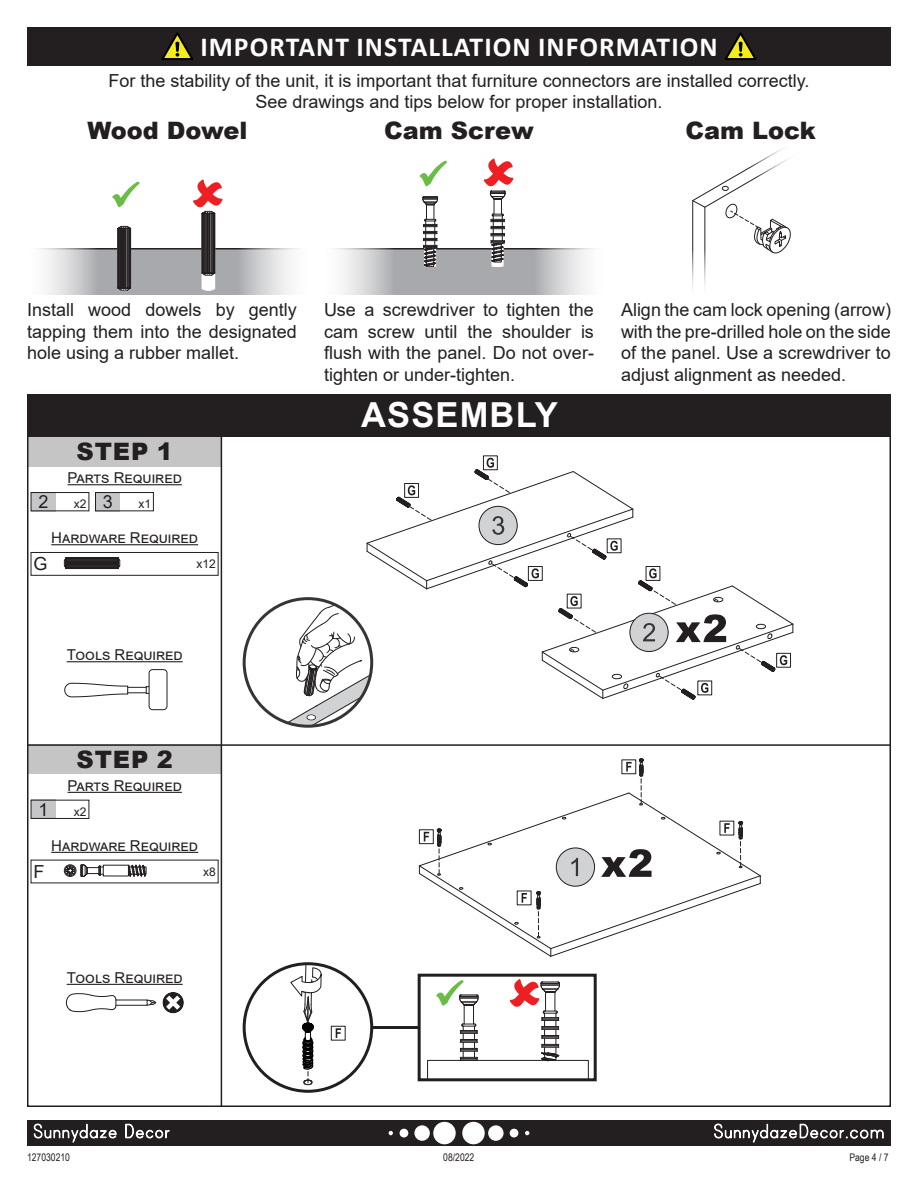
<style>
.page{position:relative;width:918px;height:1188px;background:#fff}
.page>*{position:absolute;margin:0;border:0;box-sizing:border-box;transform-origin:0 0}
.t1{font:700 34.5px "Arial";letter-spacing:.035em;color:#fff}
.t2{font:700 27.6px "Calibri";letter-spacing:.04em;color:#fff}
.t3{font:900 24px "Arial";color:#231f20}
.t4{font:18px/21.6px "Arial";color:#231f20;text-align:justify}
.t5{font:15px "Arial";color:#231f20}
.t6{font:12px "Arial";color:#231f20}
.t7{font:10.5px "Arial Narrow";color:#231f20}
</style>
<div class="page">
<div style="left:27px;top:1120px;width:864px;height:26px;background:#231f20"></div>
<div style="left:462px;top:1122px;width:23px;height:22px;background:#fff;border-radius:50%"></div>
<div style="left:488px;top:1125px;width:16px;height:16px;background:#fff;border-radius:50%"></div>
<div style="left:510px;top:1129px;width:8px;height:8px;background:#fff;border-radius:50%"></div>
<svg style="left:525px;top:1131px;width:4px;height:4px"></svg>
<div style="left:433px;top:1122px;width:23px;height:22px;background:#fff;border-radius:50%"></div>
<div style="left:414px;top:1125px;width:16px;height:16px;background:#fff;border-radius:50%"></div>
<div style="left:400px;top:1129px;width:8px;height:8px;background:#fff;border-radius:50%"></div>
<svg style="left:389px;top:1131px;width:4px;height:4px"></svg>
<svg style="left:34px;top:1123px;width:83px;height:20px"></svg>
<svg style="left:125px;top:1124px;width:45px;height:15px"></svg>
<svg style="left:714px;top:1123px;width:170px;height:20px"></svg>
<div style="left:323px;top:249px;width:281px;height:46px;background:#a8a9ad"></div>
<hr style="left:323px;top:248px;width:281px;height:2px;background:#231f20">
<svg style="left:323px;top:248px;width:71px;height:47px;background:#ddddde"></svg>
<svg style="left:533px;top:248px;width:71px;height:47px;background:#dadbdc"></svg>
<div style="left:27px;top:249px;width:281px;height:46px;background:#a8a9ad"></div>
<hr style="left:27px;top:248px;width:281px;height:2px;background:#231f20">
<svg style="left:27px;top:248px;width:71px;height:47px;background:#ddddde"></svg>
<svg style="left:237px;top:248px;width:71px;height:47px;background:#dbdbdd"></svg>
<svg style="left:117px;top:225px;width:14px;height:66px"></svg>
<hr style="left:130px;top:229px;width:1px;height:59px;background:#231f20">
<hr style="left:129px;top:229px;width:1px;height:59px;background:#231f20">
<hr style="left:128px;top:229px;width:1px;height:59px;background:#231f20">
<hr style="left:127px;top:229px;width:1px;height:59px;background:#231f20">
<hr style="left:125px;top:229px;width:1px;height:59px;background:#231f20">
<hr style="left:120px;top:229px;width:1px;height:59px;background:#231f20">
<hr style="left:119px;top:229px;width:1px;height:59px;background:#231f20">
<hr style="left:118px;top:229px;width:1px;height:59px;background:#231f20">
<hr style="left:210px;top:214px;width:1px;height:59px;background:#231f20">
<hr style="left:203px;top:214px;width:1px;height:59px;background:#231f20">
<hr style="left:215px;top:214px;width:1px;height:59px;background:#231f20">
<hr style="left:208px;top:214px;width:1px;height:59px;background:#231f20">
<hr style="left:207px;top:214px;width:1px;height:59px;background:#231f20">
<svg style="left:202px;top:224px;width:14px;height:67px"></svg>
<hr style="left:214px;top:214px;width:1px;height:59px;background:#231f20">
<hr style="left:213px;top:214px;width:1px;height:59px;background:#231f20">
<hr style="left:212px;top:214px;width:1px;height:59px;background:#231f20">
<hr style="left:211px;top:214px;width:1px;height:59px;background:#231f20">
<hr style="left:209px;top:214px;width:1px;height:59px;background:#231f20">
<hr style="left:205px;top:214px;width:1px;height:59px;background:#231f20">
<hr style="left:204px;top:214px;width:1px;height:59px;background:#231f20">
<hr style="left:202px;top:214px;width:1px;height:59px;background:#231f20">
<svg style="left:193px;top:179px;width:30px;height:35px"></svg>
<svg style="left:112px;top:181px;width:28px;height:27px"></svg>
<svg style="left:419px;top:196px;width:39px;height:71px"></svg>
<svg style="left:419px;top:160px;width:28px;height:27px"></svg>
<svg style="left:692px;top:148px;width:99px;height:140px"></svg>
<svg style="left:484px;top:158px;width:42px;height:109px"></svg>
<hr style="left:221px;top:396px;width:1px;height:711px;background:#231f20">
<svg style="left:287px;top:458px;width:507px;height:269px"></svg>
<svg style="left:418px;top:758px;width:343px;height:199px"></svg>
<hr style="left:372px;top:1026px;width:47px;height:3px;background:#231f20">
<div style="left:243px;top:962px;width:130px;height:131px;border:3px solid #231f20;border-radius:50%"></div>
<svg style="left:290px;top:964px;width:32px;height:122px"></svg>
<svg style="left:335px;top:1028px;width:7px;height:10px"></svg>
<div style="left:331px;top:1026px;width:15px;height:15px;border:1px solid #231f20"></div>
<svg style="left:336px;top:1028px;width:5px;height:10px"></svg>
<div style="left:427px;top:1060px;width:162px;height:20px;border:1px solid #231f20"></div>
<div style="left:418px;top:974px;width:179px;height:107px;border:3px solid #231f20"></div>
<svg style="left:436px;top:980px;width:43px;height:81px"></svg>
<svg style="left:510px;top:979px;width:50px;height:82px"></svg>
<div style="left:27px;top:437px;width:195px;height:29px;background:#c6c5c5"></div>
<div style="left:27px;top:394px;width:864px;height:43px;background:#231f20"></div>
<hr style="left:68px;top:484px;width:114px;height:1px;background:#231f20">
<hr style="left:51px;top:544px;width:147px;height:1px;background:#231f20">
<hr style="left:67px;top:661px;width:116px;height:1px;background:#231f20">
<div style="left:31px;top:492px;width:25px;height:19px;background:#c5c6c8"></div>
<div style="left:31px;top:492px;width:58px;height:19px;border:1px solid #231f20"></div>
<div style="left:95px;top:492px;width:25px;height:19px;background:#c5c6c8"></div>
<div style="left:95px;top:492px;width:59px;height:19px;border:1px solid #231f20"></div>
<div style="left:27px;top:27px;width:864px;height:38px;background:#231f20"></div>
<svg style="left:161px;top:32px;width:32px;height:28px"></svg>
<svg style="left:725px;top:32px;width:32px;height:28px"></svg>
<hr style="left:68px;top:792px;width:114px;height:1px;background:#231f20">
<hr style="left:51px;top:852px;width:147px;height:1px;background:#231f20">
<hr style="left:67px;top:984px;width:116px;height:1px;background:#231f20">
<div style="left:31px;top:800px;width:25px;height:19px;background:#c5c6c8"></div>
<div style="left:31px;top:800px;width:58px;height:19px;border:1px solid #231f20"></div>
<hr style="left:27px;top:744px;width:864px;height:2px;background:#231f20">
<div style="left:27px;top:745px;width:195px;height:29px;background:#c6c5c5"></div>
<hr style="left:66px;top:564px;width:53px;height:1px;background:#231f20">
<hr style="left:66px;top:562px;width:53px;height:1px;background:#231f20">
<hr style="left:66px;top:561px;width:52px;height:1px;background:#231f20">
<hr style="left:66px;top:558px;width:52px;height:1px;background:#231f20">
<svg style="left:118px;top:557px;width:2px;height:12px"></svg>
<hr style="left:66px;top:568px;width:52px;height:1px;background:#231f20">
<hr style="left:66px;top:567px;width:52px;height:1px;background:#231f20">
<hr style="left:66px;top:566px;width:52px;height:1px;background:#231f20">
<hr style="left:66px;top:565px;width:52px;height:1px;background:#231f20">
<hr style="left:66px;top:563px;width:52px;height:1px;background:#231f20">
<hr style="left:66px;top:560px;width:52px;height:1px;background:#231f20">
<hr style="left:66px;top:559px;width:52px;height:1px;background:#231f20">
<hr style="left:66px;top:557px;width:52px;height:1px;background:#231f20">
<svg style="left:63px;top:557px;width:8px;height:12px"></svg>
<div style="left:31px;top:552px;width:188px;height:24px;border:1px solid #231f20"></div>
<hr style="left:116px;top:1005px;width:31px;height:1px;background:#231f20">
<svg style="left:66px;top:993px;width:51px;height:19px"></svg>
<hr style="left:116px;top:1000px;width:31px;height:1px;background:#231f20">
<svg style="left:146px;top:992px;width:38px;height:21px"></svg>
<svg style="left:64px;top:682px;width:85px;height:16px"></svg>
<div style="left:149px;top:669px;width:18px;height:41px;border:1px solid #231f20;border-radius:4px"></div>
<svg style="left:61px;top:859px;width:86px;height:18px"></svg>
<p class="t2" style="left:200px;top:27px;width:519px">IMPORTANT INSTALLATION INFORMATION</p>
<p class="t4" style="left:109px;top:69px;width:702px;text-align:center">For the stability of the unit, it is important that furniture connectors are installed correctly.<br>See drawings and tips below for proper installation.</p>
<p class="t3" style="left:87px;top:113px;width:162px">Wood Dowel</p>
<p class="t3" style="left:384px;top:113px;width:151px">Cam Screw</p>
<p class="t3" style="left:685px;top:113px;width:132px">Cam Lock</p>
<p class="t4" style="left:27px;top:299px;width:271px">Install wood dowels by gently tapping them into the designated hole using a rubber mallet.</p>
<p class="t4" style="left:324px;top:299px;width:272px">Use a screwdriver to tighten the cam screw until the shoulder is flush with the panel. Do not over&shy;tighten or under-tighten.</p>
<p class="t4" style="left:621px;top:299px;width:271px">Align the cam lock opening (arrow) with the pre-drilled hole on the side of the panel. Use a screwdriver to adjust alignment as needed.</p>
<p class="t3" style="left:77px;top:434px;width:98px">STEP 1</p>
<p class="t5" style="left:68px;top:468px;width:116px">Parts Required</p>
<p class="t4" style="left:38px;top:491px;width:12px">2</p>
<p class="t6" style="left:74px;top:496px;width:14px">x2</p>
<p class="t4" style="left:103px;top:491px;width:12px">3</p>
<p class="t6" style="left:138px;top:496px;width:14px">x1</p>
<p class="t5" style="left:51px;top:528px;width:148px">Hardware Required</p>
<p class="t4" style="left:33px;top:553px;width:16px">G</p>
<p class="t6" style="left:197px;top:556px;width:21px">x12</p>
<p class="t5" style="left:67px;top:645px;width:118px">Tools Required</p>
<p class="t3" style="left:77px;top:742px;width:98px">STEP 2</p>
<p class="t5" style="left:68px;top:775px;width:116px">Parts Required</p>
<p class="t4" style="left:38px;top:799px;width:12px">1</p>
<p class="t6" style="left:74px;top:803px;width:14px">x2</p>
<p class="t5" style="left:51px;top:835px;width:148px">Hardware Required</p>
<p class="t4" style="left:33px;top:861px;width:12px">F</p>
<p class="t6" style="left:203px;top:863px;width:14px">x8</p>
<p class="t5" style="left:67px;top:967px;width:118px">Tools Required</p>
<p class="t1" style="left:361px;top:391px;width:198px">ASSEMBLY</p>
<p class="t7" style="left:27px;top:1150px;width:45px">127030210</p>
<p class="t7" style="left:443px;top:1150px;width:33px">08/2022</p>
<p class="t7" style="left:849px;top:1150px;width:41px">Page 4 / 7</p>
</div>
